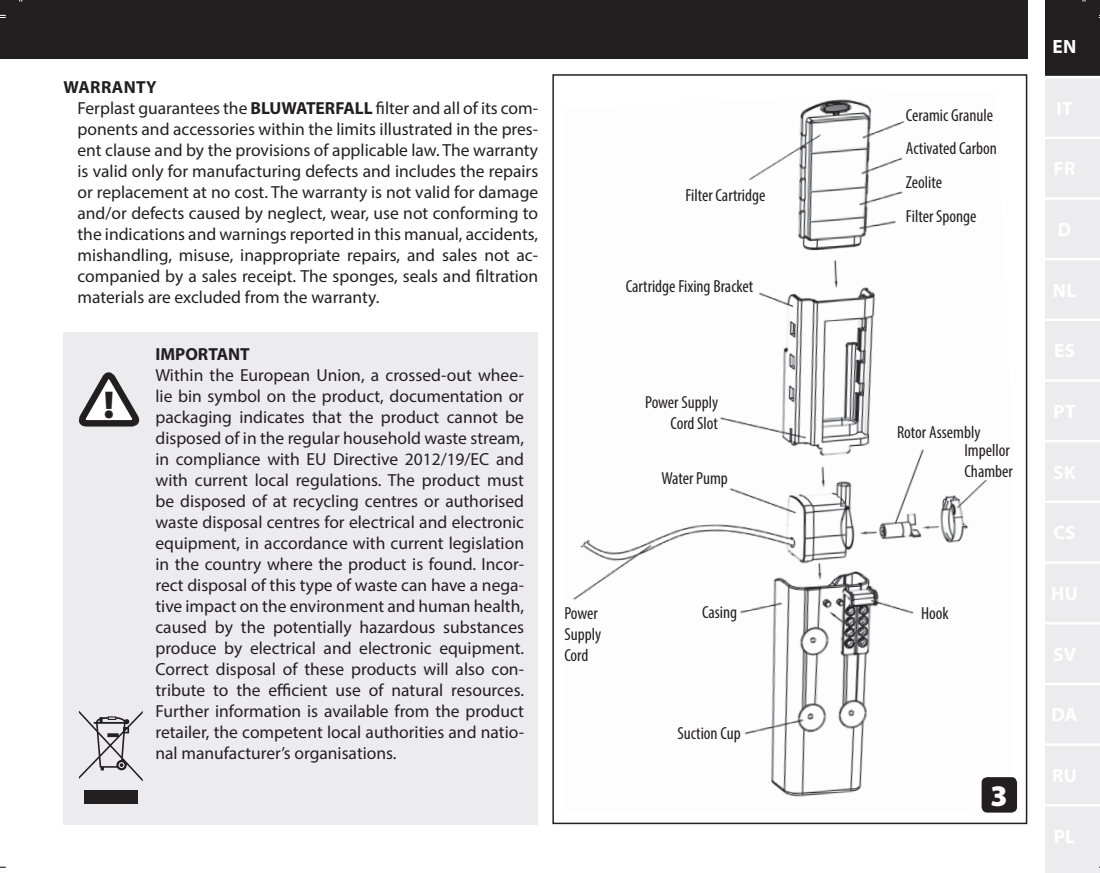
<style>
.page{position:relative;width:1100px;height:873px;background:#fff}
.page>*{position:absolute;margin:0;border:0;box-sizing:border-box;transform-origin:0 0}
.t1{font:900 39px "Myriad Pro";color:#231f20}
.t2{font:900 30px "Myriad Pro";color:#fff}
.t3{font:700 19.25px "Myriad Pro";color:#fff}
.t4{font:17.5px/21px "Myriad Pro";color:#231f20;text-align:justify}
.t5{font:condensed 17.5px/21px "Myriad Pro";color:#231f20}
.t6{font:700 17.5px "Myriad Pro";color:#231f20}
.s1{font-weight:700}
</style>
<div class="page">
<div style="left:0;top:0;width:1027px;height:59px;background:#231f20"></div>
<div style="left:1045px;top:0;width:55px;height:873px;background:#ececee"></div>
<div style="left:1045px;top:0;width:55px;height:77px;background:#231f20"></div>
<hr style="left:1045px;top:804px;width:55px;height:2px;background:#fff">
<hr style="left:1045px;top:743px;width:55px;height:3px;background:#fff">
<hr style="left:1045px;top:682px;width:55px;height:3px;background:#fff">
<hr style="left:1045px;top:622px;width:55px;height:2px;background:#fff">
<hr style="left:1045px;top:561px;width:55px;height:3px;background:#fff">
<hr style="left:1045px;top:500px;width:55px;height:3px;background:#fff">
<hr style="left:1045px;top:440px;width:55px;height:2px;background:#fff">
<hr style="left:1045px;top:379px;width:55px;height:3px;background:#fff">
<hr style="left:1045px;top:318px;width:55px;height:3px;background:#fff">
<hr style="left:1045px;top:258px;width:55px;height:2px;background:#fff">
<hr style="left:1045px;top:197px;width:55px;height:3px;background:#fff">
<hr style="left:1045px;top:136px;width:55px;height:3px;background:#fff">
<hr style="left:1045px;top:76px;width:55px;height:2px;background:#fff">
<div style="left:63px;top:332px;width:475px;height:492px;background:#ececee"></div>
<div style="left:84px;top:790px;width:53px;height:13px;background:#231f20"></div>
<svg style="left:79px;top:710px;width:64px;height:71px"></svg>
<svg style="left:78px;top:372px;width:61px;height:55px"></svg>
<img style="left:573px;top:99px;width:414px;height:713px">
<div style="left:981px;top:777px;width:36px;height:35px;background:#231f20;border-radius:6px"></div>
<div style="left:552px;top:74px;width:475px;height:750px;border:2px solid #231f20"></div>
<svg style="left:0;top:15px;width:6px;height:3px"></svg>
<svg style="left:0;top:866px;width:6px;height:2px"></svg>
<p class="t4" style="left:77px;top:77px;width:462px;text-align:left;text-indent:-14px"><span class="s1">WARRANTY<br></span>Ferplast guarantees the <span class="s1">BLUWATERFALL</span> filter and all of its com&shy;ponents and accessories within the limits illustrated in the pres&shy;ent clause and by the provisions of applicable law. The warranty is valid only for manufacturing defects and includes the repairs or replacement at no cost. The warranty is not valid for damage and/or defects caused by neglect, wear, use not conforming to the indications and warnings reported in this manual, accidents, mishandling, misuse, inappropriate repairs, and sales not ac&shy;companied by a sales receipt. The sponges, seals and filtration materials are excluded from the warranty.</p>
<h1 class="t1" style="left:103px;top:379px;width:13px">!</h1>
<p class="t6" style="left:155px;top:342px;width:96px">IMPORTANT</p>
<p class="t4" style="left:155px;top:364px;width:370px">Within the European Union, a crossed-out whee&shy;lie bin symbol on the product, documentation or packaging indicates that the product cannot be disposed of in the regular household waste stream, in compliance with EU Directive 2012/19/EC and with current local regulations. The product must be disposed of at recycling centres or authorised waste disposal centres for electrical and electronic equipment, in accordance with current legislation in the country where the product is found. Incor&shy;rect disposal of this type of waste can have a nega&shy;tive impact on the environment and human health, caused by the potentially hazardous substances produce by electrical and electronic equipment.<br>Correct disposal of these products will also con&shy;tribute to the efficient use of natural resources.<br>Further information is available from the product retailer, the competent local authorities and natio&shy;nal manufacturer’s organisations.</p>
<p class="t5" style="left:685px;top:185px;width:81px">Filter Cartridge</p>
<p class="t5" style="left:626px;top:276px;width:129px">Cartridge Fixing Bracket</p>
<p class="t5" style="left:645px;top:391px;width:74px;text-align:right">Power Supply<br>Cord Slot</p>
<p class="t5" style="left:661px;top:468px;width:68px">Water Pump</p>
<p class="t5" style="left:564px;top:602px;width:38px">Power<br>Supply<br>Cord</p>
<p class="t5" style="left:702px;top:602px;width:37px">Casing</p>
<p class="t5" style="left:677px;top:723px;width:65px">Suction Cup</p>
<p class="t5" style="left:906px;top:104px;width:89px">Ceramic Granule</p>
<p class="t5" style="left:906px;top:132px;width:93px;line-height:33.8px">Activated Carbon<br>Zeolite<br>Filter Sponge</p>
<p class="t3" style="left:1052px;top:34px;width:26px">EN</p>
<p class="t5" style="left:897px;top:422px;width:85px">Rotor Assembly</p>
<p class="t5" style="left:964px;top:440px;width:50px">Impellor<br>Chamber</p>
<p class="t5" style="left:921px;top:602px;width:29px">Hook</p>
<h2 class="t2" style="left:990px;top:776px;width:19px">3</h2>
</div>
